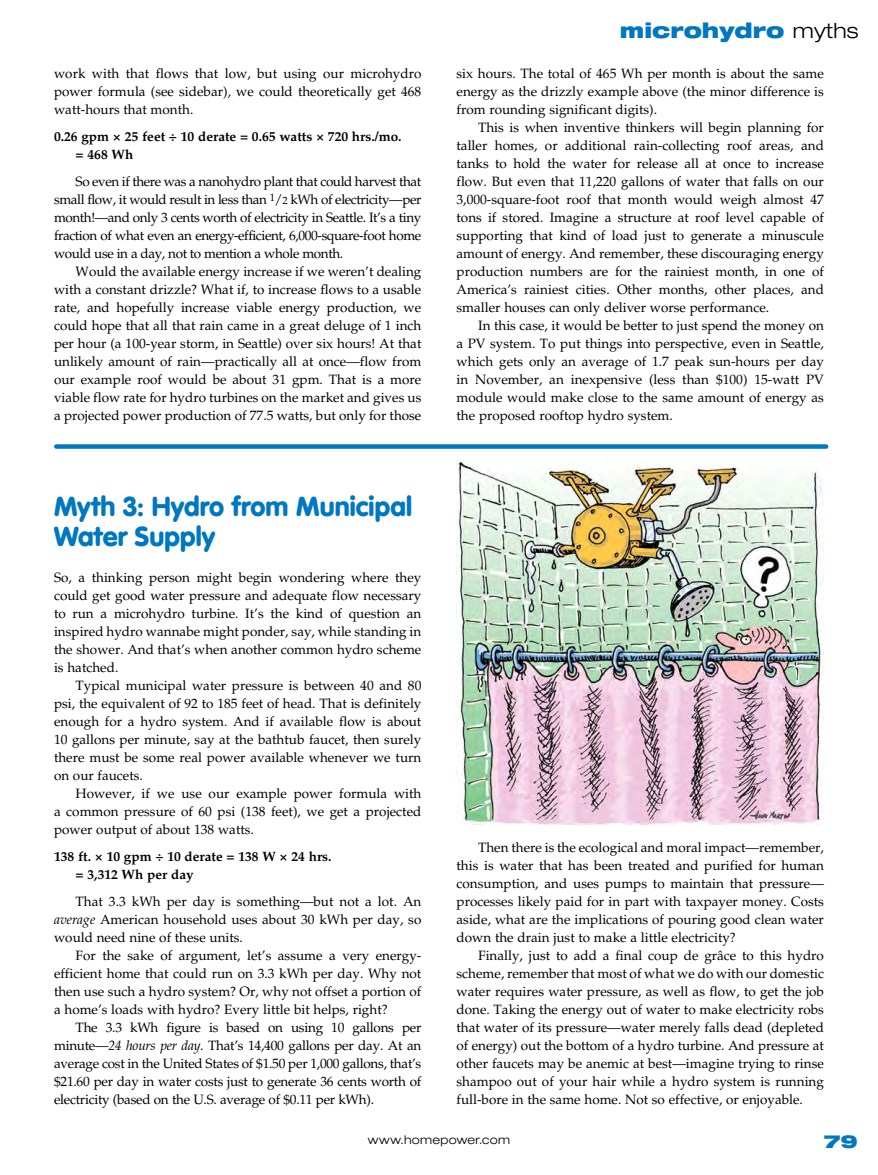
<style>
.page{position:relative;width:878px;height:1175px;background:#fff}
.page>*{position:absolute;margin:0;border:0;box-sizing:border-box;transform-origin:0 0}
.t1{font:900 27px/30px "VAG Rounded";letter-spacing:.005em;color:#0077c1}
.t2{font:900 expanded 21px "Helvetica Neue";color:#0077c1}
.t3{font:900 expanded 18px "Helvetica Neue";color:#0077c1}
.t4{font:13.5px/18px "Palatino";color:#000;text-align:justify}
.t5{font:700 13.5px/18px "Palatino";color:#000}
.t6{font:300 expanded 12px "Helvetica Neue";letter-spacing:.02em;color:#000}
.s1{font-size:10.5px}
.s2{font-style:italic}
.s3{font-weight:300;color:#000}
</style>
<div class="page">
<img style="left:456px;top:460px;width:368px;height:364px">
<div style="left:56px;top:444px;width:770px;height:5px;background:#0077c1"></div>
<p class="t4" style="left:54px;top:65px;width:369px">work with that flows that low, but using our microhydro power formula (see sidebar), we could theoretically get 468 watt-hours that month.</p>
<p class="t5" style="left:76px;top:128px;width:327px;text-indent:-22px">0.26 gpm × 25 feet ÷ 10 derate = 0.65 watts × 720 hrs./mo. = 468 Wh</p>
<p class="t4" style="left:54px;top:173px;width:369px;text-indent:22px">So even if there was a nanohydro plant that could harvest that small flow, it would result in less than <sup>1</sup>/<span class="s1">2</span> kWh of electricity—per month!—and only 3 cents worth of electricity in Seattle. It’s a tiny fraction of what even an energy-efficient, 6,000-square-foot home would use in a day, not to mention a whole month.</p>
<p class="t4" style="left:54px;top:263px;width:369px;text-indent:22px">Would the available energy increase if we weren’t dealing with a constant drizzle? What if, to increase flows to a usable rate, and hopefully increase viable energy production, we could hope that all that rain came in a great deluge of 1 inch per hour (a 100-year storm, in Seattle) over six hours! At that unlikely amount of rain—practically all at once—flow from our example roof would be about 31 gpm. That is a more viable flow rate for hydro turbines on the market and gives us a projected power production of 77.5 watts, but only for those</p>
<h1 class="t1" style="left:54px;top:491px;width:359px">Myth 3: Hydro from Municipal<br>Water Supply</h1>
<p class="t4" style="left:54px;top:569px;width:369px">So, a thinking person might begin wondering where they could get good water pressure and adequate flow necessary to run a microhydro turbine. It’s the kind of question an inspired hydro wannabe might ponder, say, while standing in the shower. And that’s when another common hydro scheme is hatched.</p>
<p class="t4" style="left:54px;top:677px;width:369px;text-indent:22px">Typical municipal water pressure is between 40 and 80 psi, the equivalent of 92 to 185 feet of head. That is definitely enough for a hydro system. And if available flow is about 10 gallons per minute, say at the bathtub faucet, then surely there must be some real power available whenever we turn on our faucets.</p>
<p class="t4" style="left:54px;top:785px;width:369px;text-indent:22px">However, if we use our example power formula with a common pressure of 60 psi (138 feet), we get a projected power output of about 138 watts.</p>
<p class="t5" style="left:76px;top:848px;width:257px;text-indent:-22px">138 ft. × 10 gpm ÷ 10 derate = 138 W × 24 hrs. = 3,312 Wh per day</p>
<p class="t4" style="left:54px;top:893px;width:369px;text-indent:22px">That 3.3 kWh per day is something—but not a lot. An <span class="s2">average</span> American household uses about 30 kWh per day, so would need nine of these units.</p>
<p class="t4" style="left:54px;top:947px;width:369px;text-indent:22px">For the sake of argument, let’s assume a very energy&shy;efficient home that could run on 3.3 kWh per day. Why not then use such a hydro system? Or, why not offset a portion of a home’s loads with hydro? Every little bit helps, right?</p>
<p class="t4" style="left:54px;top:1019px;width:369px;text-indent:22px">The 3.3 kWh figure is based on using 10 gallons per minute—<span class="s2">24 hours per day</span>. That’s 14,400 gallons per day. At an average cost in the United States of $1.50 per 1,000 gallons, that’s $21.60 per day in water costs just to generate 36 cents worth of electricity (based on the U.S. average of $0.11 per kWh).</p>
<h2 class="t2" style="left:620px;top:16px;width:240px">microhydro <span class="s3">myths</span></h2>
<p class="t4" style="left:456px;top:65px;width:369px">six hours. The total of 465 Wh per month is about the same energy as the drizzly example above (the minor difference is from rounding significant digits).</p>
<p class="t4" style="left:456px;top:119px;width:369px;text-indent:22px">This is when inventive thinkers will begin planning for taller homes, or additional rain-collecting roof areas, and tanks to hold the water for release all at once to increase flow. But even that 11,220 gallons of water that falls on our 3,000-square-foot roof that month would weigh almost 47 tons if stored. Imagine a structure at roof level capable of supporting that kind of load just to generate a minuscule amount of energy. And remember, these discouraging energy production numbers are for the rainiest month, in one of America’s rainiest cities. Other months, other places, and smaller houses can only deliver worse performance.</p>
<p class="t4" style="left:456px;top:317px;width:369px;text-indent:22px">In this case, it would be better to just spend the money on a PV system. To put things into perspective, even in Seattle, which gets only an average of 1.7 peak sun-hours per day in November, an inexpensive (less than $100) 15-watt PV module would make close to the same amount of energy as the proposed rooftop hydro system.</p>
<p class="t4" style="left:456px;top:839px;width:369px;text-indent:22px">Then there is the ecological and moral impact—remember, this is water that has been treated and purified for human consumption, and uses pumps to maintain that pressure— processes likely paid for in part with taxpayer money. Costs aside, what are the implications of pouring good clean water down the drain just to make a little electricity?</p>
<p class="t4" style="left:456px;top:947px;width:369px;text-indent:22px">Finally, just to add a final coup de grâce to this hydro scheme, remember that most of what we do with our domestic water requires water pressure, as well as flow, to get the job done. Taking the energy out of water to make electricity robs that water of its pressure—water merely falls dead (depleted of energy) out the bottom of a hydro turbine. And pressure at other faucets may be anemic at best—imagine trying to rinse shampoo out of your hair while a hydro system is running full-bore in the same home. Not so effective, or enjoyable.</p>
<p class="t6" style="left:368px;top:1132px;width:144px">www.homepower.com</p>
<h3 class="t3" style="left:824px;top:1129px;width:35px">79</h3>
</div>
